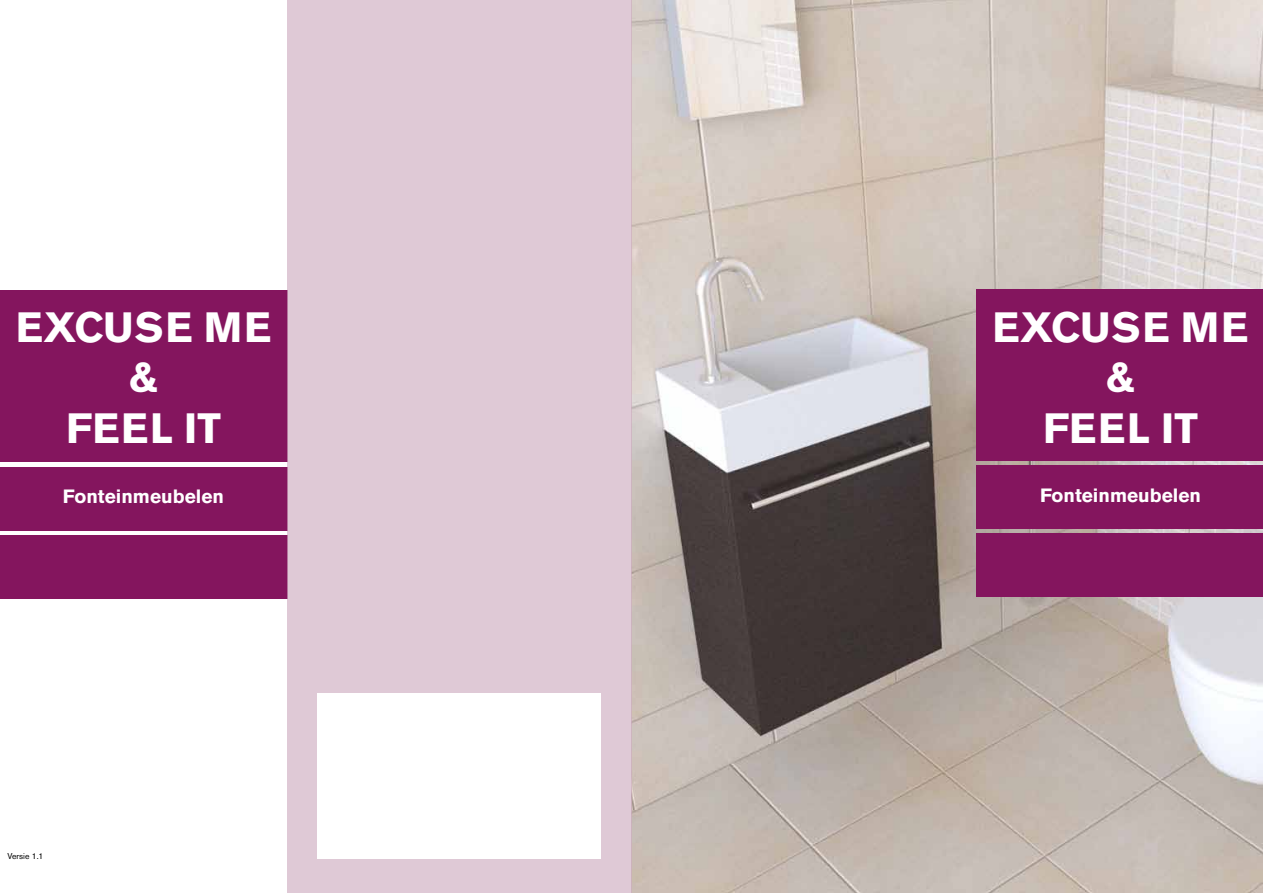
<style>
.page{position:relative;width:1263px;height:893px;background:#fff}
.page>*{position:absolute;margin:0;border:0;box-sizing:border-box;transform-origin:0 0}
.t1{font:700 42px/50.4px "Akzidenz Grotesk BE";letter-spacing:.02em;color:#fff;text-align:center}
.t2{font:700 19.05px "Akzidenz Grotesk BE";color:#fff}
.t3{font:8.55px "Akzidenz Grotesk BE";color:#000}
</style>
<div class="page">
<img style="left:631px;top:0;width:632px;height:893px">
<div style="left:976px;top:289px;width:287px;height:171px;background:#84155e"></div>
<div style="left:976px;top:465px;width:287px;height:64px;background:#84155e"></div>
<div style="left:976px;top:533px;width:287px;height:64px;background:#84155e"></div>
<div style="left:0;top:291px;width:287px;height:171px;background:#84155e"></div>
<div style="left:0;top:467px;width:287px;height:63px;background:#84155e"></div>
<div style="left:0;top:535px;width:287px;height:63px;background:#84155e"></div>
<div style="left:287px;top:0;width:344px;height:893px;background:#dfc9d6"></div>
<div style="left:317px;top:693px;width:284px;height:166px;background:#fff"></div>
<p class="t1" style="left:16px;top:302px;width:257px">EXCUSE ME &amp;<br>FEEL IT</p>
<p class="t2" style="left:63px;top:486px;width:163px">Fonteinmeubelen</p>
<p class="t3" style="left:8px;top:850px;width:38px">Versie 1.1</p>
<p class="t1" style="left:992px;top:302px;width:257px">EXCUSE ME &amp;<br>FEEL IT</p>
<p class="t2" style="left:1040px;top:484px;width:163px">Fonteinmeubelen</p>
</div>
